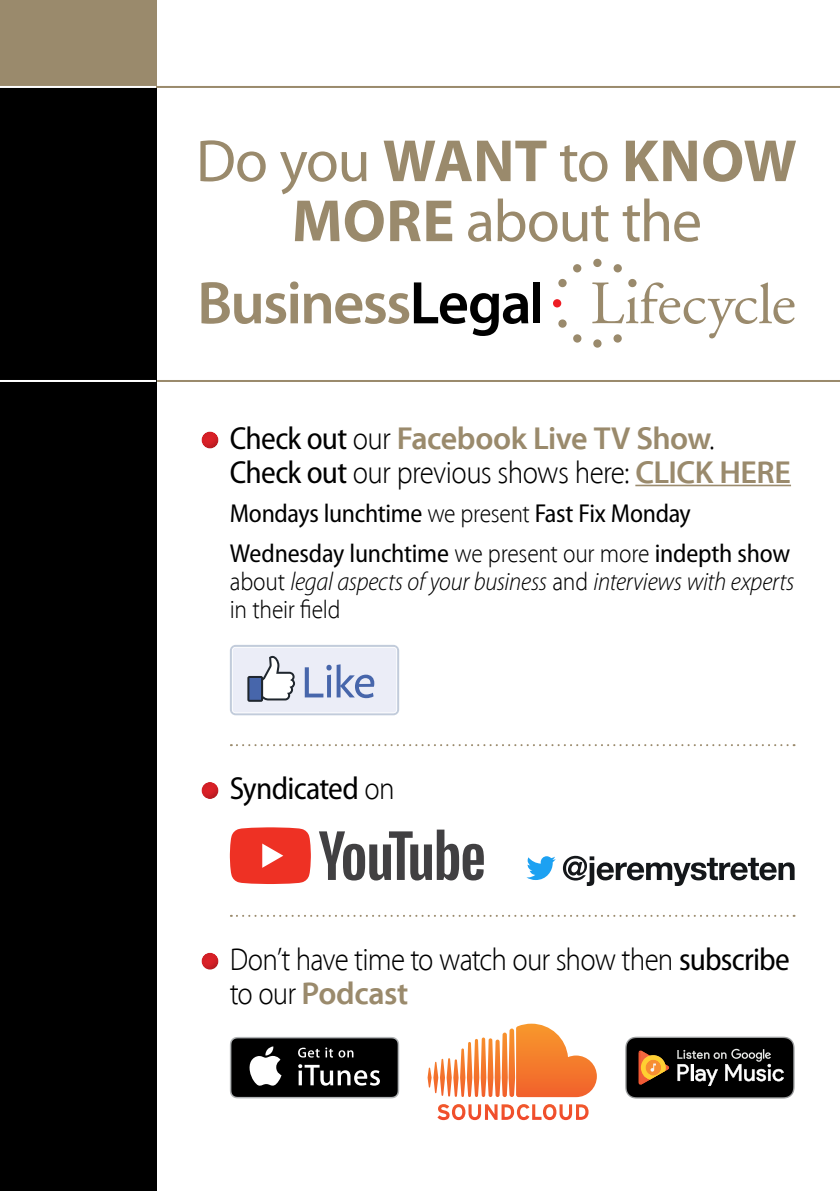
<style>
.page{position:relative;width:840px;height:1191px;background:#fff}
.page>*{position:absolute;margin:0;border:0;box-sizing:border-box;transform-origin:0 0}
.t1{font:60px/60px "Myriad Pro";letter-spacing:-.02em;color:#9a8a6c;text-align:center}
.t2{font:600 32px/34.6px "Myriad Pro";letter-spacing:-.015em;color:#9a8a6c}
.t3{font:300 semi-condensed 32px/34.6px "Myriad Pro";letter-spacing:-.03em;color:#000}
.t4{font:semi-condensed 32px "Myriad Pro";letter-spacing:-.025em;color:#000}
.t5{font:semi-condensed 26px/39.4px "Myriad Pro";letter-spacing:-.01em;color:#000}
.t6{font:italic 300 semi-condensed 26px/28px "Myriad Pro";letter-spacing:-.01em;color:#000}
.s1{font-weight:700}
.s2{font-weight:400;font-stretch:semi-condensed;color:#000}
.s3{font-weight:300;font-stretch:semi-condensed;color:#000}
.s4{font-weight:300}
.s5{font-style:normal}
.s6{font-weight:400}
.s7{font-weight:600;font-stretch:normal;color:#9a8a6c}
</style>
<div class="page">
<div style="left:0;top:86px;width:156px;height:1105px;background:#000"></div>
<div style="left:0;top:0;width:156px;height:87px;background:#9a8a6c"></div>
<hr style="left:156px;top:86px;width:683px;height:2px;background:#9a8a6c">
<hr style="left:0;top:86px;width:156px;height:2px;background:#fff">
<hr style="left:0;top:380px;width:156px;height:2px;background:#fff">
<div style="left:196px;top:951px;width:30px;height:23px;background:#000;opacity:.5"></div>
<svg style="left:552px;top:299px;width:9px;height:8px"></svg>
<div style="left:558px;top:279px;width:8px;height:8px;background:#9a8a6c;border-radius:50%"></div>
<div style="left:558px;top:319px;width:8px;height:9px;background:#9a8a6c;border-radius:50%"></div>
<svg style="left:572px;top:264px;width:9px;height:8px"></svg>
<div style="left:573px;top:334px;width:8px;height:8px;background:#9a8a6c;border-radius:50%"></div>
<div style="left:628px;top:279px;width:8px;height:8px;background:#9a8a6c;border-radius:50%"></div>
<div style="left:613px;top:264px;width:8px;height:8px;background:#9a8a6c;border-radius:50%"></div>
<div style="left:593px;top:259px;width:8px;height:8px;background:#9a8a6c;border-radius:50%"></div>
<div style="left:593px;top:339px;width:8px;height:9px;background:#9a8a6c;border-radius:50%"></div>
<div style="left:613px;top:334px;width:8px;height:8px;background:#9a8a6c;border-radius:50%"></div>
<svg style="left:201px;top:281px;width:327px;height:55px"></svg>
<div style="left:532px;top:282px;width:7px;height:41px;background:#000"></div>
<svg style="left:592px;top:282px;width:202px;height:56px"></svg>
<hr style="left:157px;top:380px;width:682px;height:2px;background:#9a8a6c">
<svg style="left:231px;top:744px;width:563px;height:2px"></svg>
<svg style="left:231px;top:915px;width:563px;height:2px"></svg>
<hr style="left:635px;top:484px;width:155px;height:2px;background:#9a8a6c">
<div style="left:196px;top:430px;width:30px;height:23px;background:#000;opacity:.5"></div>
<svg style="left:230px;top:645px;width:169px;height:70px;background:#d5dae8"></svg>
<div style="left:196px;top:781px;width:30px;height:23px;background:#000;opacity:.5"></div>
<svg style="left:230px;top:827px;width:81px;height:57px;background:#f0493e"></svg>
<svg style="left:319px;top:829px;width:164px;height:51px"></svg>
<svg style="left:526px;top:856px;width:29px;height:24px"></svg>
<svg style="left:562px;top:856px;width:232px;height:30px"></svg>
<svg style="left:230px;top:1037px;width:169px;height:61px;background:#303030"></svg>
<svg style="left:427px;top:1023px;width:169px;height:97px"></svg>
<svg style="left:625px;top:1036px;width:169px;height:62px;background:#332d27"></svg>
<h1 class="t1" style="left:196px;top:130px;width:602px">Do you <span class="s1">WANT</span> to <span class="s1">KNOW<br>MORE</span> about the</h1>
<p class="t2" style="left:230px;top:419px;width:562px"><span class="s2">Check out</span> <span class="s3">our</span> Facebook Live TV Show<span class="s3">.<br></span><span class="s2">Check out</span> <span class="s3">our previous shows here:</span> CLICK HERE</p>
<p class="t5" style="left:230px;top:494px;width:561px">Mondays lunchtime <span class="s4">we present</span> Fast Fix Monday<br>Wednesday lunchtime <span class="s4">we present our more</span> indepth show</p>
<p class="t6" style="left:230px;top:567px;width:566px"><span class="s5">about</span> legal aspects of your business <span class="s5">and</span> interviews with experts <span class="s5">in their field</span></p>
<p class="t4" style="left:230px;top:768px;width:166px">Syndicated <span class="s4">on</span></p>
<p class="t3" style="left:230px;top:941px;width:561px">Don’t have time to watch our show then <span class="s6">subscribe </span>to our <span class="s7">Podcast</span></p>
</div>
